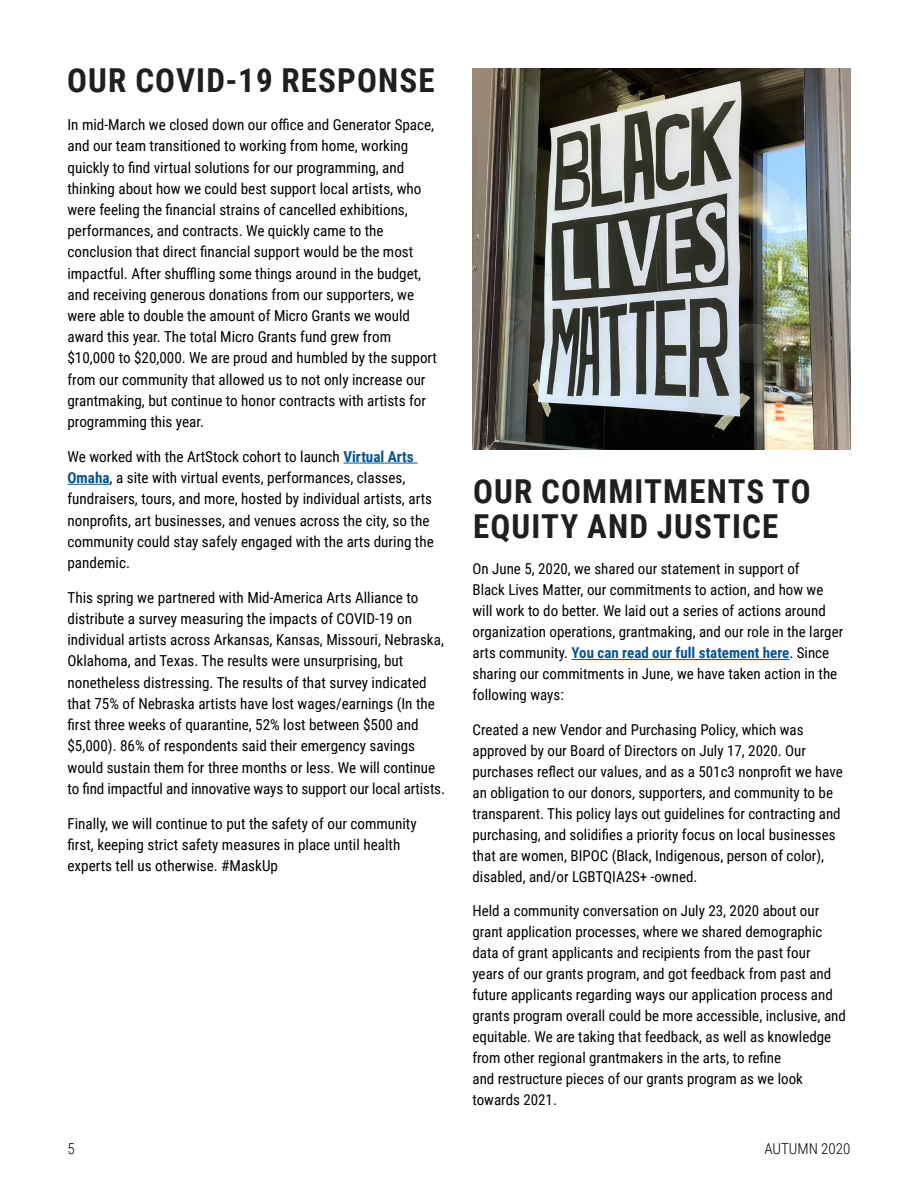
<style>
.page{position:relative;width:918px;height:1188px;background:#fff}
.page>*{position:absolute;margin:0;border:0;box-sizing:border-box;transform-origin:0 0}
.t1{font:700 33px/34.5px "Roboto Condensed";letter-spacing:.035em;color:#211f1d}
.t2{font:15.15px/21.1px "Roboto Condensed";color:#000}
.t3{font:15px/21px "Roboto Condensed";color:#000}
.t4{font:300 15px "Roboto Condensed";color:#000}
.s1{font-weight:700;color:#055593}
</style>
<div class="page">
<hr style="left:343px;top:463px;width:74px;height:1px;background:#055593">
<hr style="left:68px;top:484px;width:42px;height:1px;background:#055593">
<hr style="left:572px;top:659px;width:217px;height:1px;background:#055593">
<img style="left:472px;top:68px;width:378px;height:381px">
<h1 class="t1" style="left:67px;top:62px;width:369px">OUR COVID-19 RESPONSE</h1>
<p class="t2" style="left:68px;top:114px;width:371px">In mid-March we closed down our office and Generator Space, and our team transitioned to working from home, working quickly to find virtual solutions for our programming, and thinking about how we could best support local artists, who were feeling the financial strains of cancelled exhibitions, performances, and contracts. We quickly came to the conclusion that direct financial support would be the most impactful. After shuffling some things around in the budget, and receiving generous donations from our supporters, we were able to double the amount of Micro Grants we would award this year. The total Micro Grants fund grew from $10,000 to $20,000. We are proud and humbled by the support from our community that allowed us to not only increase our grantmaking, but continue to honor contracts with artists for programming this year.</p>
<p class="t2" style="left:68px;top:445px;width:368px">We worked with the ArtStock cohort to launch <span class="s1">Virtual Arts Omaha</span>, a site with virtual events, performances, classes, fundraisers, tours, and more, hosted by individual artists, arts nonprofits, art businesses, and venues across the city, so the community could stay safely engaged with the arts during the pandemic.</p>
<p class="t2" style="left:68px;top:586px;width:379px">This spring we partnered with Mid-America Arts Alliance to distribute a survey measuring the impacts of COVID-19 on individual artists across Arkansas, Kansas, Missouri, Nebraska, Oklahoma, and Texas. The results were unsurprising, but nonetheless distressing. The results of that survey indicated that 75% of Nebraska artists have lost wages/earnings (In the first three weeks of quarantine, 52% lost between $500 and $5,000). 86% of respondents said their emergency savings would sustain them for three months or less. We will continue to find impactful and innovative ways to support our local artists.</p>
<p class="t2" style="left:68px;top:812px;width:351px">Finally, we will continue to put the safety of our community first, keeping strict safety measures in place until health experts tell us otherwise. #MaskUp</p>
<h1 class="t1" style="left:473px;top:473px;width:339px">OUR COMMITMENTS TO<br>EQUITY AND JUSTICE</h1>
<p class="t3" style="left:472px;top:558px;width:372px">On June 5, 2020, we shared our statement in support of<br>Black Lives Matter, our commitments to action, and how we will work to do better. We laid out a series of actions around organization operations, grantmaking, and our role in the larger arts community. <span class="s1">You can read our full statement here</span>. Since sharing our commitments in June, we have taken action in the following ways:</p>
<p class="t3" style="left:472px;top:719px;width:372px">Created a new Vendor and Purchasing Policy, which was approved by our Board of Directors on July 17, 2020. Our purchases reflect our values, and as a 501c3 nonprofit we have an obligation to our donors, supporters, and community to be transparent. This policy lays out guidelines for contracting and purchasing, and solidifies a priority focus on local businesses that are women, BIPOC (Black, Indigenous, person of color), disabled, and/or LGBTQIA2S+ -owned.</p>
<p class="t3" style="left:472px;top:900px;width:375px">Held a community conversation on July 23, 2020 about our grant application processes, where we shared demographic data of grant applicants and recipients from the past four years of our grants program, and got feedback from past and future applicants regarding ways our application process and grants program overall could be more accessible, inclusive, and equitable. We are taking that feedback, as well as knowledge from other regional grantmakers in the arts, to refine<br>and restructure pieces of our grants program as we look towards 2021.</p>
<p class="t4" style="left:68px;top:1138px;width:9px">5</p>
<p class="t4" style="left:764px;top:1138px;width:88px">AUTUMN 2020</p>
</div>
